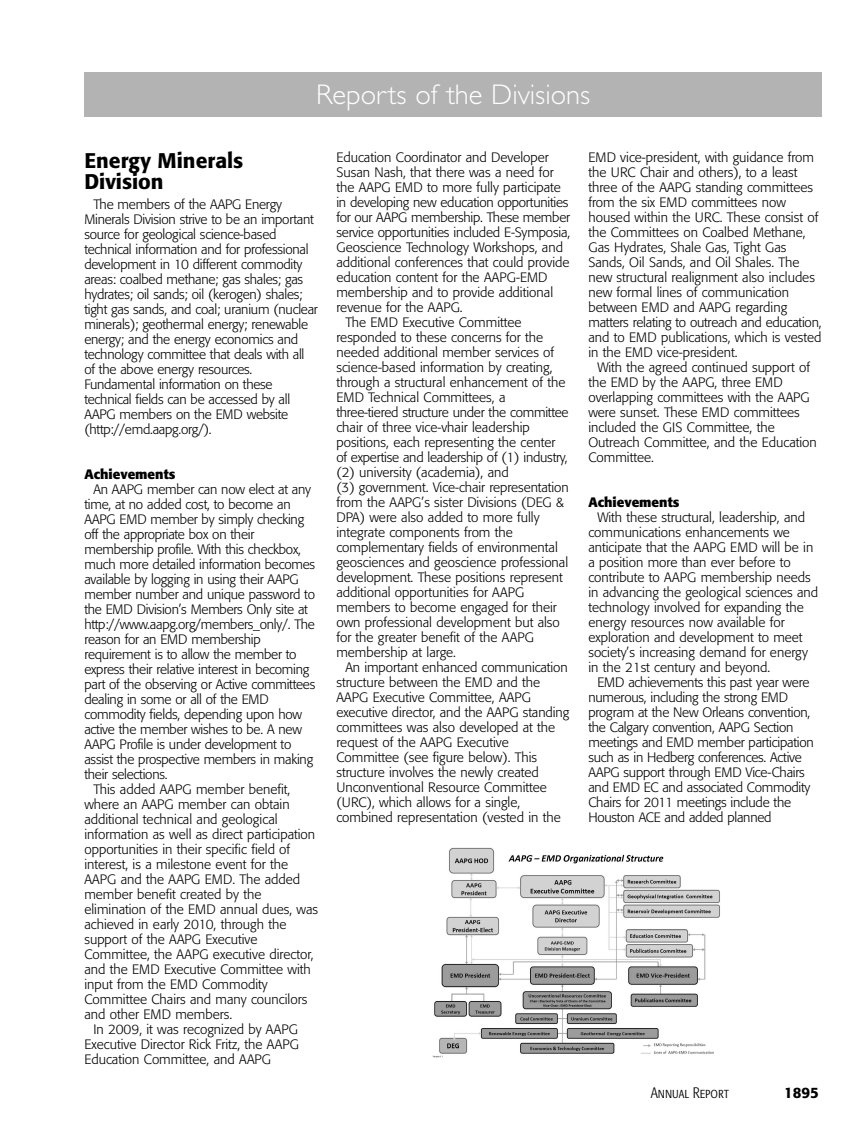
<style>
.page{position:relative;width:864px;height:1134px;background:#fff}
.page>*{position:absolute;margin:0;border:0;box-sizing:border-box;transform-origin:0 0}
.t1{font:300 28.5px "Gill Sans";color:#fff}
.t2{font:500 21px/21px "Formata";color:#000}
.t3{font:15px "Formata Light Cn SC";color:#000}
.t4{font:500 15px "Formata";color:#000}
.t5{font:300 13.5px/15px "Formata";color:#000}
.t6{font:300 13.5px/15px "Formata";letter-spacing:-.02em;color:#000}
.t7{font:700 13.5px "Formata";color:#000}
</style>
<div class="page">
<div style="left:84px;top:72px;width:738px;height:45px;background:#b3b3b3"></div>
<img style="left:433px;top:848px;width:287px;height:210px">
<h1 class="t1" style="left:316px;top:85px;width:275px">Reports of the Divisions</h1>
<h2 class="t2" style="left:84px;top:152px;width:160px">Energy Minerals<br>Division</h2>
<p class="t6" style="left:84px;top:197px;width:235px;text-indent:9px">The members of the AAPG Energy Minerals Division strive to be an important source for geological science-based technical information and for professional development in 10 different commodity areas: coalbed methane; gas shales; gas hydrates; oil sands; oil (kerogen) shales; tight gas sands, and coal; uranium (nuclear minerals); geothermal energy; renewable energy; and the energy economics and technology committee that deals with all of the above energy resources.<br>Fundamental information on these technical fields can be accessed by all AAPG members on the EMD website (http://emd.aapg.org/).</p>
<p class="t7" style="left:84px;top:468px;width:93px">Achievements</p>
<p class="t6" style="left:93px;top:482px;width:219px">An AAPG member can now elect at any</p>
<p class="t6" style="left:84px;top:497px;width:208px">time, at no added cost, to become an</p>
<p class="t5" style="left:84px;top:512px;width:221px">AAPG EMD member by simply checking</p>
<p class="t6" style="left:84px;top:527px;width:171px">off the appropriate box on their</p>
<p class="t6" style="left:84px;top:542px;width:218px">membership profile. With this checkbox,</p>
<p class="t6" style="left:84px;top:557px;width:232px">much more detailed information becomes</p>
<p class="t6" style="left:84px;top:572px;width:216px">available by logging in using their AAPG</p>
<p class="t6" style="left:84px;top:587px;width:232px">member number and unique password to</p>
<p class="t6" style="left:84px;top:602px;width:225px">the EMD Division’s Members Only site at</p>
<p class="t6" style="left:84px;top:617px;width:232px">http://www.aapg.org/members_only/. The</p>
<p class="t6" style="left:84px;top:632px;width:178px">reason for an EMD membership</p>
<p class="t6" style="left:84px;top:647px;width:214px">requirement is to allow the member to</p>
<p class="t6" style="left:84px;top:662px;width:227px">express their relative interest in becoming</p>
<p class="t6" style="left:84px;top:677px;width:232px">part of the observing or Active committees</p>
<p class="t6" style="left:84px;top:692px;width:186px">dealing in some or all of the EMD</p>
<p class="t6" style="left:84px;top:707px;width:219px">commodity fields, depending upon how</p>
<p class="t5" style="left:84px;top:722px;width:219px">active the member wishes to be. A new</p>
<p class="t6" style="left:84px;top:737px;width:208px">AAPG Profile is under development to</p>
<p class="t6" style="left:84px;top:752px;width:230px">assist the prospective members in making</p>
<p class="t6" style="left:84px;top:767px;width:85px">their selections.</p>
<p class="t5" style="left:93px;top:782px;width:199px">This added AAPG member benefit,</p>
<p class="t5" style="left:84px;top:797px;width:207px">where an AAPG member can obtain</p>
<p class="t5" style="left:84px;top:812px;width:195px">additional technical and geological</p>
<p class="t5" style="left:84px;top:827px;width:232px">information as well as direct participation</p>
<p class="t5" style="left:84px;top:842px;width:207px">opportunities in their specific field of</p>
<p class="t5" style="left:84px;top:857px;width:205px">interest, is a milestone event for the</p>
<p class="t5" style="left:84px;top:872px;width:217px">AAPG and the AAPG EMD. The added</p>
<p class="t5" style="left:84px;top:887px;width:179px">member benefit created by the</p>
<p class="t5" style="left:84px;top:902px;width:235px">elimination of the EMD annual dues, was</p>
<p class="t5" style="left:84px;top:917px;width:203px">achieved in early 2010, through the</p>
<p class="t5" style="left:84px;top:932px;width:175px">support of the AAPG Executive</p>
<p class="t5" style="left:84px;top:947px;width:231px">Committee, the AAPG executive director,</p>
<p class="t5" style="left:84px;top:962px;width:228px">and the EMD Executive Committee with</p>
<p class="t5" style="left:84px;top:977px;width:185px">input from the EMD Commodity</p>
<p class="t5" style="left:84px;top:992px;width:224px">Committee Chairs and many councilors</p>
<p class="t5" style="left:84px;top:1007px;width:149px">and other EMD members.</p>
<p class="t5" style="left:93px;top:1022px;width:206px">In 2009, it was recognized by AAPG</p>
<p class="t5" style="left:84px;top:1037px;width:216px">Executive Director Rick Fritz, the AAPG</p>
<p class="t5" style="left:84px;top:1052px;width:188px">Education Committee, and AAPG</p>
<p class="t5" style="left:336px;top:151px;width:214px">Education Coordinator and Developer</p>
<p class="t5" style="left:336px;top:166px;width:219px">Susan Nash, that there was a need for</p>
<p class="t5" style="left:336px;top:181px;width:226px">the AAPG EMD to more fully participate</p>
<p class="t6" style="left:336px;top:196px;width:234px">in developing new education opportunities</p>
<p class="t6" style="left:336px;top:211px;width:235px">for our AAPG membership. These member</p>
<p class="t5" style="left:336px;top:226px;width:235px">service opportunities included E-Symposia,</p>
<p class="t5" style="left:336px;top:241px;width:228px">Geoscience Technology Workshops, and</p>
<p class="t5" style="left:336px;top:256px;width:235px">additional conferences that could provide</p>
<p class="t5" style="left:336px;top:271px;width:213px">education content for the AAPG-EMD</p>
<p class="t5" style="left:336px;top:286px;width:218px">membership and to provide additional</p>
<p class="t5" style="left:336px;top:301px;width:128px">revenue for the AAPG.</p>
<p class="t5" style="left:345px;top:316px;width:178px">The EMD Executive Committee</p>
<p class="t5" style="left:336px;top:331px;width:208px">responded to these concerns for the</p>
<p class="t5" style="left:336px;top:346px;width:219px">needed additional member services of</p>
<p class="t5" style="left:336px;top:361px;width:218px">science-based information by creating,</p>
<p class="t5" style="left:336px;top:376px;width:231px">through a structural enhancement of the</p>
<p class="t5" style="left:336px;top:391px;width:171px">EMD Technical Committees, a</p>
<p class="t6" style="left:336px;top:406px;width:234px">three-tiered structure under the committee</p>
<p class="t5" style="left:336px;top:421px;width:195px">chair of three vice-vhair leadership</p>
<p class="t5" style="left:336px;top:436px;width:221px">positions, each representing the center</p>
<p class="t6" style="left:336px;top:451px;width:233px">of expertise and leadership of (1) industry,</p>
<p class="t5" style="left:336px;top:466px;width:174px">(2) university (academia), and</p>
<p class="t5" style="left:336px;top:481px;width:234px">(3) government. Vice-chair representation</p>
<p class="t5" style="left:336px;top:496px;width:229px">from the AAPG’s sister Divisions (DEG &amp;</p>
<p class="t5" style="left:336px;top:511px;width:205px">DPA) were also added to more fully</p>
<p class="t5" style="left:336px;top:526px;width:178px">integrate components from the</p>
<p class="t5" style="left:336px;top:541px;width:223px">complementary fields of environmental</p>
<p class="t5" style="left:336px;top:556px;width:233px">geosciences and geoscience professional</p>
<p class="t5" style="left:336px;top:571px;width:228px">development. These positions represent</p>
<p class="t5" style="left:336px;top:586px;width:189px">additional opportunities for AAPG</p>
<p class="t5" style="left:336px;top:601px;width:222px">members to become engaged for their</p>
<p class="t5" style="left:336px;top:616px;width:225px">own professional development but also</p>
<p class="t5" style="left:336px;top:631px;width:199px">for the greater benefit of the AAPG</p>
<p class="t5" style="left:336px;top:646px;width:121px">membership at large.</p>
<p class="t5" style="left:345px;top:661px;width:224px">An important enhanced communication</p>
<p class="t5" style="left:336px;top:676px;width:205px">structure between the EMD and the</p>
<p class="t5" style="left:336px;top:691px;width:196px">AAPG Executive Committee, AAPG</p>
<p class="t5" style="left:336px;top:706px;width:234px">executive director, and the AAPG standing</p>
<p class="t5" style="left:336px;top:721px;width:220px">committees was also developed at the</p>
<p class="t5" style="left:336px;top:736px;width:174px">request of the AAPG Executive</p>
<p class="t5" style="left:336px;top:751px;width:202px">Committee (see figure below). This</p>
<p class="t5" style="left:336px;top:766px;width:204px">structure involves the newly created</p>
<p class="t5" style="left:336px;top:781px;width:212px">Unconventional Resource Committee</p>
<p class="t5" style="left:336px;top:796px;width:185px">(URC), which allows for a single,</p>
<p class="t5" style="left:336px;top:811px;width:226px">combined representation (vested in the</p>
<p class="t5" style="left:588px;top:151px;width:235px">EMD vice-president, with guidance from the URC Chair and others), to a least three of the AAPG standing committees from the six EMD committees now housed within the URC. These consist of the Committees on Coalbed Methane, Gas Hydrates, Shale Gas, Tight Gas Sands, Oil Sands, and Oil Shales. The new structural realignment also includes new formal lines of communication between EMD and AAPG regarding matters relating to outreach and education, and to EMD publications, which is vested in the EMD vice-president.</p>
<p class="t5" style="left:588px;top:361px;width:230px;text-indent:9px">With the agreed continued support of the EMD by the AAPG, three EMD overlapping committees with the AAPG were sunset. These EMD committees included the GIS Committee, the<br>Outreach Committee, and the Education<br>Committee.</p>
<p class="t7" style="left:588px;top:496px;width:93px">Achievements</p>
<p class="t5" style="left:588px;top:511px;width:231px;text-indent:9px">With these structural, leadership, and communications enhancements we anticipate that the AAPG EMD will be in a position more than ever before to contribute to AAPG membership needs in advancing the geological sciences and technology involved for expanding the energy resources now available for exploration and development to meet society’s increasing demand for energy in the 21st century and beyond.</p>
<p class="t6" style="left:588px;top:676px;width:227px;text-indent:9px">EMD achievements this past year were numerous, including the strong EMD program at the New Orleans convention, the Calgary convention, AAPG Section meetings and EMD member participation such as in Hedberg conferences. Active AAPG support through EMD Vice-Chairs and EMD EC and associated Commodity Chairs for 2011 meetings include the Houston ACE and added planned</p>
<p class="t3" style="left:651px;top:1086px;width:80px">Annual Report</p>
<p class="t4" style="left:784px;top:1086px;width:36px">1895</p>
</div>
